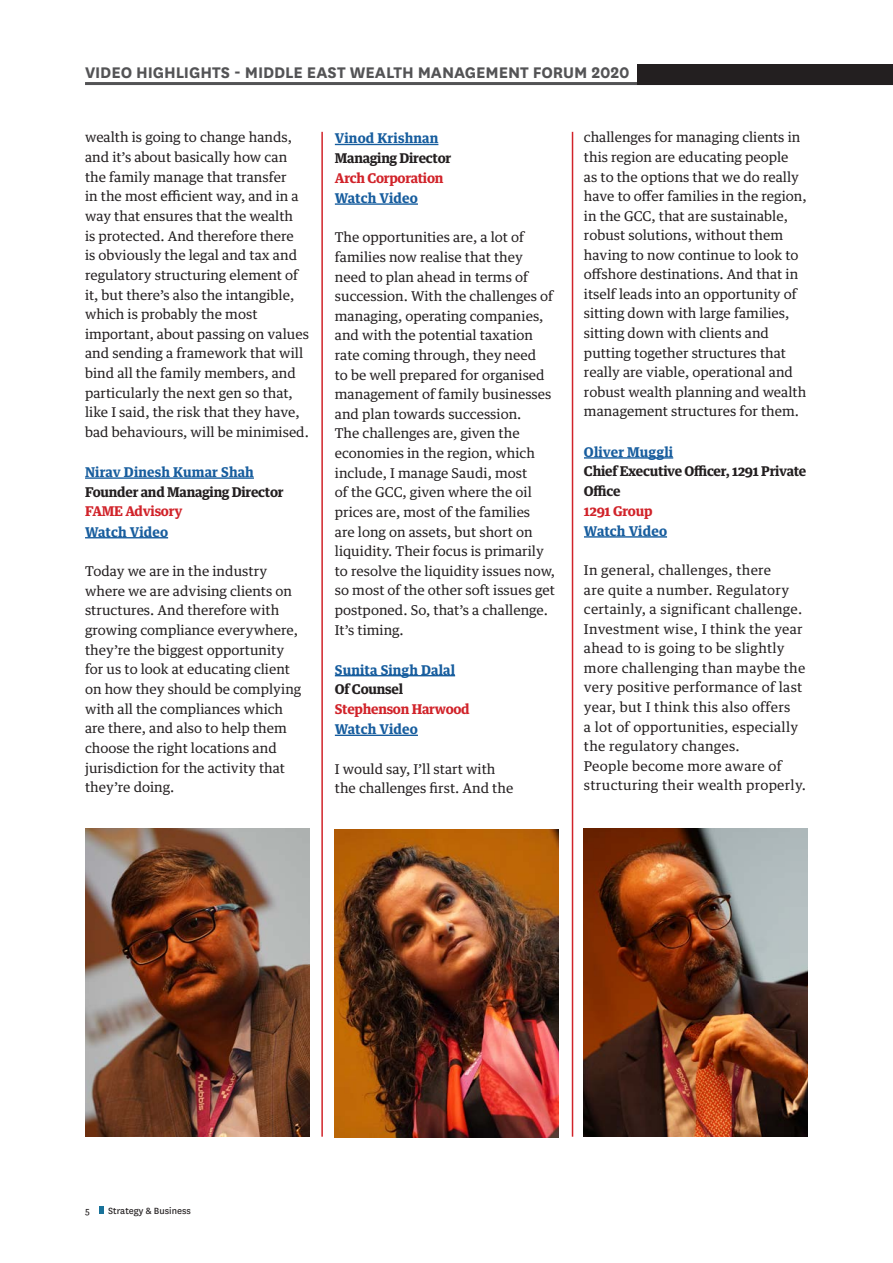
<style>
.page{position:relative;width:893px;height:1263px;background:#fff}
.page>*{position:absolute;margin:0;border:0;box-sizing:border-box;transform-origin:0 0}
.t1{font:700 18px "National";letter-spacing:-.005em;color:#535355}
.t2{font:13.5px/19.6px "Guardian Text Egyp";color:#231f20}
.t3{font:13.5px/19.5px "Guardian Text Egyp";letter-spacing:.02em;color:#231f20}
.t4{font:700 13.5px "Guardian Text Egyp";letter-spacing:.01em;color:#175d9e}
.t5{font:700 13.5px/19.5px "Guardian Text Egyp";letter-spacing:-.02em;color:#231f20}
.t6{font:700 13.5px "Guardian Text Egyp";letter-spacing:-.02em;color:#d1232a}
.t7{font:10.5px "National";color:#231f20}
</style>
<div class="page">
<hr style="left:85px;top:477px;width:169px;height:2px;background:#175d9e">
<hr style="left:85px;top:537px;width:83px;height:1px;background:#175d9e">
<hr style="left:335px;top:144px;width:103px;height:1px;background:#175d9e">
<hr style="left:335px;top:203px;width:83px;height:2px;background:#175d9e">
<hr style="left:335px;top:675px;width:120px;height:1px;background:#175d9e">
<hr style="left:335px;top:735px;width:83px;height:1px;background:#175d9e">
<hr style="left:572px;top:132px;width:1px;height:1005px;background:#d1232a">
<hr style="left:321px;top:132px;width:2px;height:1005px;background:#d1232a">
<hr style="left:584px;top:457px;width:89px;height:2px;background:#175d9e">
<hr style="left:584px;top:536px;width:83px;height:2px;background:#175d9e">
<img style="left:85px;top:828px;width:224px;height:309px">
<img style="left:335px;top:829px;width:224px;height:309px">
<img style="left:584px;top:828px;width:224px;height:309px">
<svg style="left:99px;top:1206px;width:4px;height:7px"></svg>
<hr style="left:85px;top:82px;width:808px;height:3px;background:#535355">
<div style="left:638px;top:65px;width:255px;height:20px;background:#231f20"></div>
<h1 class="t1" style="left:85px;top:59px;width:546px">VIDEO HIGHLIGHTS - MIDDLE EAST WEALTH MANAGEMENT FORUM 2020</h1>
<p class="t2" style="left:85px;top:126px;width:225px">wealth is going to change hands, and it’s about basically how can the family manage that transfer<br>in the most efficient way, and in a way that ensures that the wealth<br>is protected. And therefore there<br>is obviously the legal and tax and regulatory structuring element of it, but there’s also the intangible, which is probably the most important, about passing on values and sending a framework that will bind all the family members, and particularly the next gen so that, like I said, the risk that they have, bad behaviours, will be minimised.</p>
<p class="t4" style="left:85px;top:461px;width:170px">Nirav Dinesh Kumar Shah</p>
<p class="t5" style="left:85px;top:481px;width:200px">Founder and Managing Director</p>
<p class="t6" style="left:85px;top:500px;width:99px">FAME Advisory</p>
<p class="t4" style="left:85px;top:521px;width:85px">Watch Video</p>
<p class="t2" style="left:85px;top:560px;width:218px">Today we are in the industry where we are advising clients on structures. And therefore with growing compliance everywhere, they’re the biggest opportunity for us to look at educating client on how they should be complying with all the compliances which are there, and also to help them choose the right locations and jurisdiction for the activity that they’re doing.</p>
<p class="t4" style="left:335px;top:127px;width:105px">Vinod Krishnan</p>
<p class="t5" style="left:335px;top:147px;width:118px">Managing Director</p>
<p class="t6" style="left:335px;top:167px;width:110px">Arch Corporation</p>
<p class="t4" style="left:335px;top:187px;width:85px">Watch Video</p>
<p class="t2" style="left:335px;top:226px;width:222px">The opportunities are, a lot of families now realise that they need to plan ahead in terms of succession. With the challenges of managing, operating companies, and with the potential taxation rate coming through, they need<br>to be well prepared for organised management of family businesses and plan towards succession.<br>The challenges are, given the economies in the region, which include, I manage Saudi, most<br>of the GCC, given where the oil prices are, most of the families<br>are long on assets, but short on liquidity. Their focus is primarily to resolve the liquidity issues now, so most of the other soft issues get postponed. So, that’s a challenge.<br>It’s timing.</p>
<p class="t4" style="left:335px;top:658px;width:122px">Sunita Singh Dalal</p>
<p class="t5" style="left:335px;top:678px;width:70px">Of Counsel</p>
<p class="t6" style="left:335px;top:698px;width:136px">Stephenson Harwood</p>
<p class="t4" style="left:335px;top:718px;width:85px">Watch Video</p>
<p class="t2" style="left:335px;top:757px;width:180px">I would say, I’ll start with the challenges first. And the</p>
<p class="t2" style="left:584px;top:126px;width:224px">challenges for managing clients in this region are educating people<br>as to the options that we do really have to offer families in the region, in the GCC, that are sustainable, robust solutions, without them having to now continue to look to offshore destinations. And that in itself leads into an opportunity of sitting down with large families, sitting down with clients and putting together structures that really are viable, operational and robust wealth planning and wealth management structures for them.</p>
<p class="t4" style="left:584px;top:441px;width:91px">Oliver Muggli</p>
<p class="t5" style="left:584px;top:461px;width:224px">Chief Executive Officer, 1291 Private<br>Office</p>
<p class="t6" style="left:584px;top:499px;width:70px">1291 Group</p>
<p class="t4" style="left:584px;top:520px;width:85px">Watch Video</p>
<p class="t3" style="left:584px;top:559px;width:224px">In general, challenges, there<br>are quite a number. Regulatory certainly, a significant challenge.<br>Investment wise, I think the year ahead to is going to be slightly more challenging than maybe the very positive performance of last year, but I think this also offers<br>a lot of opportunities, especially the regulatory changes.<br>People become more aware of structuring their wealth properly.</p>
<p class="t7" style="left:85px;top:1203px;width:6px">5</p>
<p class="t7" style="left:108px;top:1203px;width:84px">Strategy &amp; Business</p>
</div>
